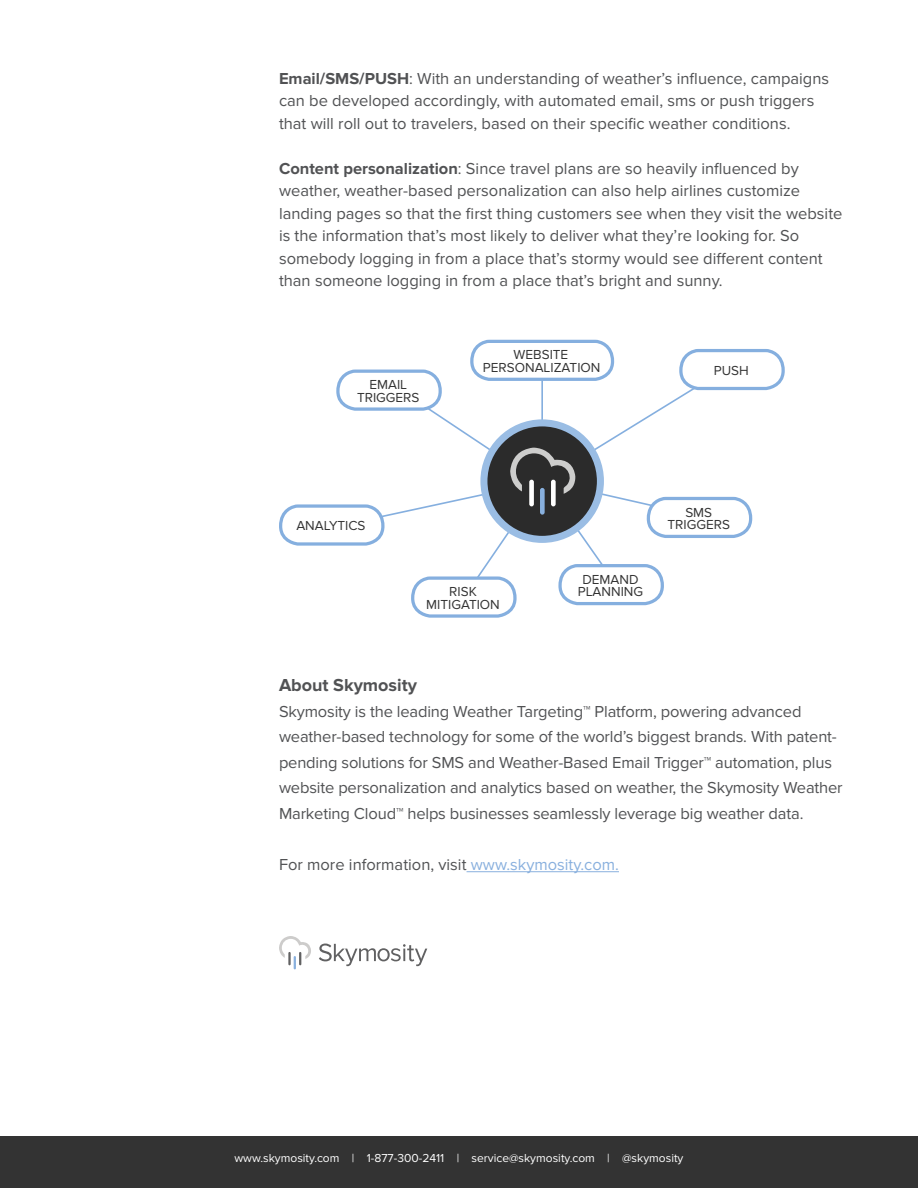
<style>
.page{position:relative;width:918px;height:1188px;background:#fff}
.page>*{position:absolute;margin:0;border:0;box-sizing:border-box;transform-origin:0 0}
.t1{font:700 18px "Proxima Nova";color:#515254}
.t2{font:16.5px/22.5px "Proxima Nova";color:#515254}
.t3{font:13.5px/12.5px "Proxima Nova";color:#333;text-align:center}
.t4{font:12px "Proxima Nova";color:#fff}
.s1{font-weight:700}
.s2{color:#89b0de}
</style>
<div class="page">
<div style="left:0;top:1136px;width:918px;height:52px;background:#333"></div>
<hr style="left:467px;top:871px;width:152px;height:1px;background:#89b0de">
<svg style="left:319px;top:944px;width:108px;height:22px"></svg>
<svg style="left:279px;top:936px;width:32px;height:33px"></svg>
<svg style="left:591px;top:385px;width:108px;height:68px"></svg>
<hr style="left:541px;top:378px;width:2px;height:45px;background:#85afdf">
<svg style="left:429px;top:402px;width:65px;height:51px"></svg>
<svg style="left:376px;top:494px;width:106px;height:23px"></svg>
<svg style="left:477px;top:528px;width:35px;height:54px"></svg>
<svg style="left:574px;top:525px;width:29px;height:39px"></svg>
<svg style="left:599px;top:493px;width:56px;height:13px"></svg>
<div style="left:338px;top:371px;width:102px;height:38px;background:#fff;border-radius:17px"></div>
<div style="left:336px;top:370px;width:106px;height:41px;border:3px solid #85afdf;border-radius:17px"></div>
<div style="left:470px;top:340px;width:144px;height:41px;border:3px solid #85afdf;border-radius:17px"></div>
<div style="left:681px;top:351px;width:102px;height:37px;background:#fff;border-radius:17px"></div>
<div style="left:679px;top:349px;width:106px;height:41px;border:3px solid #85afdf;border-radius:17px"></div>
<div style="left:648px;top:498px;width:103px;height:38px;background:#fff;border-radius:17px"></div>
<div style="left:647px;top:497px;width:105px;height:41px;border:3px solid #85afdf;border-radius:17px"></div>
<div style="left:558px;top:564px;width:106px;height:41px;border:3px solid #85afdf;border-radius:17px"></div>
<div style="left:413px;top:578px;width:102px;height:38px;background:#fff;border-radius:17px"></div>
<div style="left:411px;top:576px;width:106px;height:42px;border:3px solid #85afdf;border-radius:17px"></div>
<div style="left:281px;top:506px;width:102px;height:38px;background:#fff;border-radius:17px"></div>
<div style="left:279px;top:504px;width:106px;height:42px;border:3px solid #85afdf;border-radius:17px"></div>
<div style="left:484px;top:423px;width:116px;height:116px;background:#2b2b2b;border-radius:50%"></div>
<div style="left:480px;top:419px;width:124px;height:124px;border:7px solid #9abde4;border-radius:50%"></div>
<div style="left:529px;top:480px;width:5px;height:26px;background:#fff;border-radius:2px"></div>
<div style="left:551px;top:480px;width:5px;height:26px;background:#fff;border-radius:2px"></div>
<div style="left:540px;top:488px;width:5px;height:27px;background:#88b0de;border-radius:2px"></div>
<svg style="left:510px;top:448px;width:65px;height:46px"></svg>
<p class="t2" style="left:279px;top:67px;width:552px"><span class="s1">Email/SMS/PUSH</span>: With an understanding of weather’s influence, campaigns can be developed accordingly, with automated email, sms or push triggers that will roll out to travelers, based on their specific weather conditions.</p>
<p class="t2" style="left:279px;top:157px;width:565px"><span class="s1">Content personalization</span>: Since travel plans are so heavily influenced by weather, weather-based personalization can also help airlines customize landing pages so that the first thing customers see when they visit the website is the information that’s most likely to deliver what they’re looking for. So somebody logging in from a place that’s stormy would see different content than someone logging in from a place that’s bright and sunny.</p>
<p class="t3" style="left:357px;top:379px;width:64px">EMAIL<br>TRIGGERS</p>
<p class="t3" style="left:483px;top:349px;width:119px">WEBSITE<br>PERSONALIZATION</p>
<p class="t3" style="left:714px;top:364px;width:37px">PUSH</p>
<p class="t3" style="left:296px;top:520px;width:71px">ANALYTICS</p>
<p class="t3" style="left:582px;top:573px;width:58px">DEMAND</p>
<p class="t3" style="left:449px;top:586px;width:29px">RISK</p>
<p class="t3" style="left:578px;top:586px;width:67px">PLANNING</p>
<p class="t3" style="left:426px;top:598px;width:75px">MITIGATION</p>
<p class="t3" style="left:668px;top:506px;width:64px">SMS<br>TRIGGERS</p>
<p class="t1" style="left:279px;top:675px;width:140px">About Skymosity</p>
<p class="t2" style="left:279px;top:699px;width:565px;line-height:25.5px">Skymosity is the leading Weather Targeting™ Platform, powering advanced weather-based technology for some of the world’s biggest brands. With patent&shy;pending solutions for SMS and Weather-Based Email Trigger™ automation, plus website personalization and analytics based on weather, the Skymosity Weather Marketing Cloud™ helps businesses seamlessly leverage big weather data.</p>
<p class="t2" style="left:279px;top:853px;width:341px">For more information, visit <span class="s2">www.skymosity.com.</span></p>
<p class="t4" style="left:235px;top:1151px;width:450px">www.skymosity.com | 1-877-300-2411 | service@skymosity.com | @skymosity</p>
</div>
